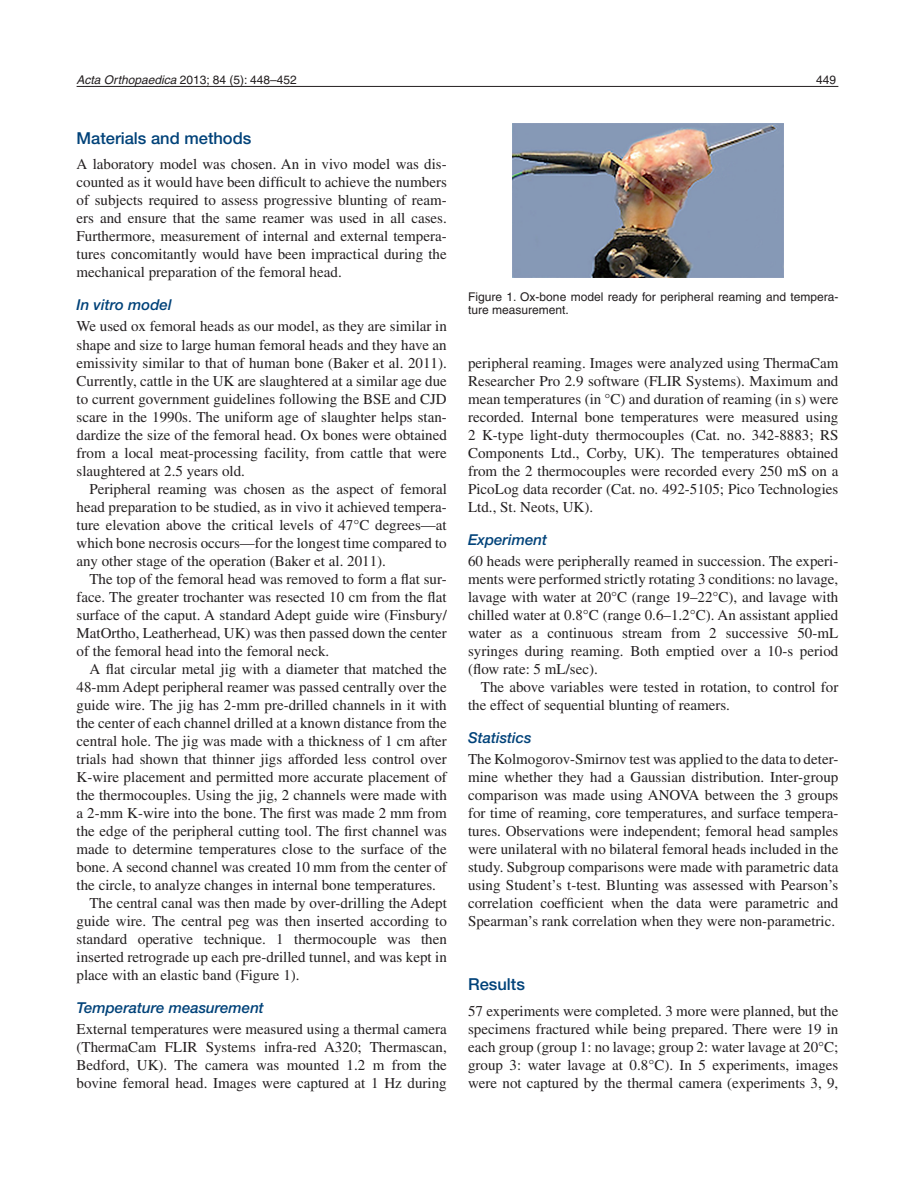
<style>
.page{position:relative;width:915px;height:1191px;background:#fff}
.page>*{position:absolute;margin:0;border:0;box-sizing:border-box;transform-origin:0 0}
.t1{font:500 16.5px "Helvetica Neue LTW1 G";color:#004279}
.t2{font:15px/18px "Times";color:#231f20;text-align:justify}
.t3{font:italic 500 15px "Helvetica Neue LTW1 G";color:#004279}
.t4{font:12px/13.5px "Helvetica";color:#231f20}
.s1{font-style:italic}
</style>
<div class="page">
<hr style="left:77px;top:86px;width:761px;height:1px;background:#231f20">
<img style="left:512px;top:123px;width:271px;height:155px">
<p class="t4" style="left:77px;top:73px;width:222px"><span class="s1">Acta Orthopaedica</span> 2013; 84 (5): 448–452</p>
<p class="t4" style="left:816px;top:73px;width:22px">449</p>
<p class="t1" style="left:77px;top:128px;width:176px">Materials and methods</p>
<p class="t2" style="left:77px;top:155px;width:371px">A laboratory model was chosen. An in vivo model was dis&shy;counted as it would have been difficult to achieve the numbers of subjects required to assess progressive blunting of ream&shy;ers and ensure that the same reamer was used in all cases.<br>Furthermore, measurement of internal and external tempera&shy;tures concomitantly would have been impractical during the mechanical preparation of the femoral head.</p>
<p class="t3" style="left:77px;top:296px;width:96px">In vitro model</p>
<p class="t2" style="left:77px;top:317px;width:371px">We used ox femoral heads as our model, as they are similar in shape and size to large human femoral heads and they have an emissivity similar to that of human bone (Baker et al. 2011).<br>Currently, cattle in the UK are slaughtered at a similar age due to current government guidelines following the BSE and CJD scare in the 1990s. The uniform age of slaughter helps stan&shy;dardize the size of the femoral head. Ox bones were obtained from a local meat-processing facility, from cattle that were slaughtered at 2.5 years old.</p>
<p class="t2" style="left:77px;top:479px;width:371px;text-indent:13px">Peripheral reaming was chosen as the aspect of femoral head preparation to be studied, as in vivo it achieved tempera&shy;ture elevation above the critical levels of 47°C degrees—at which bone necrosis occurs—for the longest time compared to any other stage of the operation (Baker et al. 2011).</p>
<p class="t2" style="left:77px;top:569px;width:371px;text-indent:13px">The top of the femoral head was removed to form a flat sur&shy;face. The greater trochanter was resected 10 cm from the flat surface of the caput. A standard Adept guide wire (Finsbury/ MatOrtho, Leatherhead, UK) was then passed down the center of the femoral head into the femoral neck.</p>
<p class="t2" style="left:89px;top:659px;width:359px">A flat circular metal jig with a diameter that matched the</p>
<p class="t2" style="left:77px;top:677px;width:371px">48-mm Adept peripheral reamer was passed centrally over the</p>
<p class="t2" style="left:77px;top:695px;width:371px">guide wire. The jig has 2-mm pre-drilled channels in it with</p>
<p class="t2" style="left:77px;top:713px;width:371px">the center of each channel drilled at a known distance from the</p>
<p class="t2" style="left:77px;top:731px;width:371px">central hole. The jig was made with a thickness of 1 cm after</p>
<p class="t2" style="left:77px;top:749px;width:371px">trials had shown that thinner jigs afforded less control over</p>
<p class="t2" style="left:77px;top:767px;width:371px">K-wire placement and permitted more accurate placement of</p>
<p class="t2" style="left:77px;top:785px;width:371px">the thermocouples. Using the jig, 2 channels were made with</p>
<p class="t2" style="left:77px;top:803px;width:371px">a 2-mm K-wire into the bone. The first was made 2 mm from</p>
<p class="t2" style="left:77px;top:821px;width:371px">the edge of the peripheral cutting tool. The first channel was</p>
<p class="t2" style="left:77px;top:839px;width:371px">made to determine temperatures close to the surface of the</p>
<p class="t2" style="left:77px;top:857px;width:371px">bone. A second channel was created 10 mm from the center of</p>
<p class="t2" style="left:77px;top:875px;width:361px">the circle, to analyze changes in internal bone temperatures.</p>
<p class="t2" style="left:89px;top:893px;width:359px">The central canal was then made by over-drilling the Adept</p>
<p class="t2" style="left:77px;top:911px;width:371px">guide wire. The central peg was then inserted according to</p>
<p class="t2" style="left:77px;top:929px;width:371px">standard operative technique. 1 thermocouple was then</p>
<p class="t2" style="left:77px;top:947px;width:371px">inserted retrograde up each pre-drilled tunnel, and was kept in</p>
<p class="t2" style="left:77px;top:965px;width:224px">place with an elastic band (Figure 1).</p>
<p class="t3" style="left:77px;top:998px;width:189px">Temperature measurement</p>
<p class="t2" style="left:77px;top:1019px;width:371px">External temperatures were measured using a thermal camera (ThermaCam FLIR Systems infra-red A320; Thermascan, Bedford, UK). The camera was mounted 1.2 m from the bovine femoral head. Images were captured at 1 Hz during</p>
<p class="t4" style="left:468px;top:289px;width:371px">Figure 1. Ox-bone model ready for peripheral reaming and tempera&shy;ture measurement.</p>
<p class="t2" style="left:468px;top:353px;width:371px">peripheral reaming. Images were analyzed using ThermaCam Researcher Pro 2.9 software (FLIR Systems). Maximum and mean temperatures (in °C) and duration of reaming (in s) were recorded. Internal bone temperatures were measured using 2 K-type light-duty thermocouples (Cat. no. 342-8883; RS Components Ltd., Corby, UK). The temperatures obtained from the 2 thermocouples were recorded every 250 mS on a PicoLog data recorder (Cat. no. 492-5105; Pico Technologies Ltd., St. Neots, UK).</p>
<p class="t3" style="left:468px;top:530px;width:80px">Experiment</p>
<p class="t2" style="left:468px;top:551px;width:371px">60 heads were peripherally reamed in succession. The experi&shy;ments were performed strictly rotating 3 conditions: no lavage, lavage with water at 20°C (range 19–22°C), and lavage with chilled water at 0.8°C (range 0.6–1.2°C). An assistant applied water as a continuous stream from 2 successive 50-mL syringes during reaming. Both emptied over a 10-s period (flow rate: 5 mL/sec).</p>
<p class="t2" style="left:468px;top:677px;width:371px;text-indent:13px">The above variables were tested in rotation, to control for the effect of sequential blunting of reamers.</p>
<p class="t3" style="left:468px;top:728px;width:65px">Statistics</p>
<p class="t2" style="left:468px;top:749px;width:371px">The Kolmogorov-Smirnov test was applied to the data to deter&shy;mine whether they had a Gaussian distribution. Inter-group comparison was made using ANOVA between the 3 groups for time of reaming, core temperatures, and surface tempera&shy;tures. Observations were independent; femoral head samples were unilateral with no bilateral femoral heads included in the study. Subgroup comparisons were made with parametric data using Student’s t-test. Blunting was assessed with Pearson’s correlation coefficient when the data were parametric and Spearman’s rank correlation when they were non-parametric.</p>
<p class="t1" style="left:468px;top:974px;width:58px">Results</p>
<p class="t2" style="left:468px;top:1001px;width:371px">57 experiments were completed. 3 more were planned, but the specimens fractured while being prepared. There were 19 in each group (group 1: no lavage; group 2: water lavage at 20°C; group 3: water lavage at 0.8°C). In 5 experiments, images were not captured by the thermal camera (experiments 3, 9,</p>
</div>
